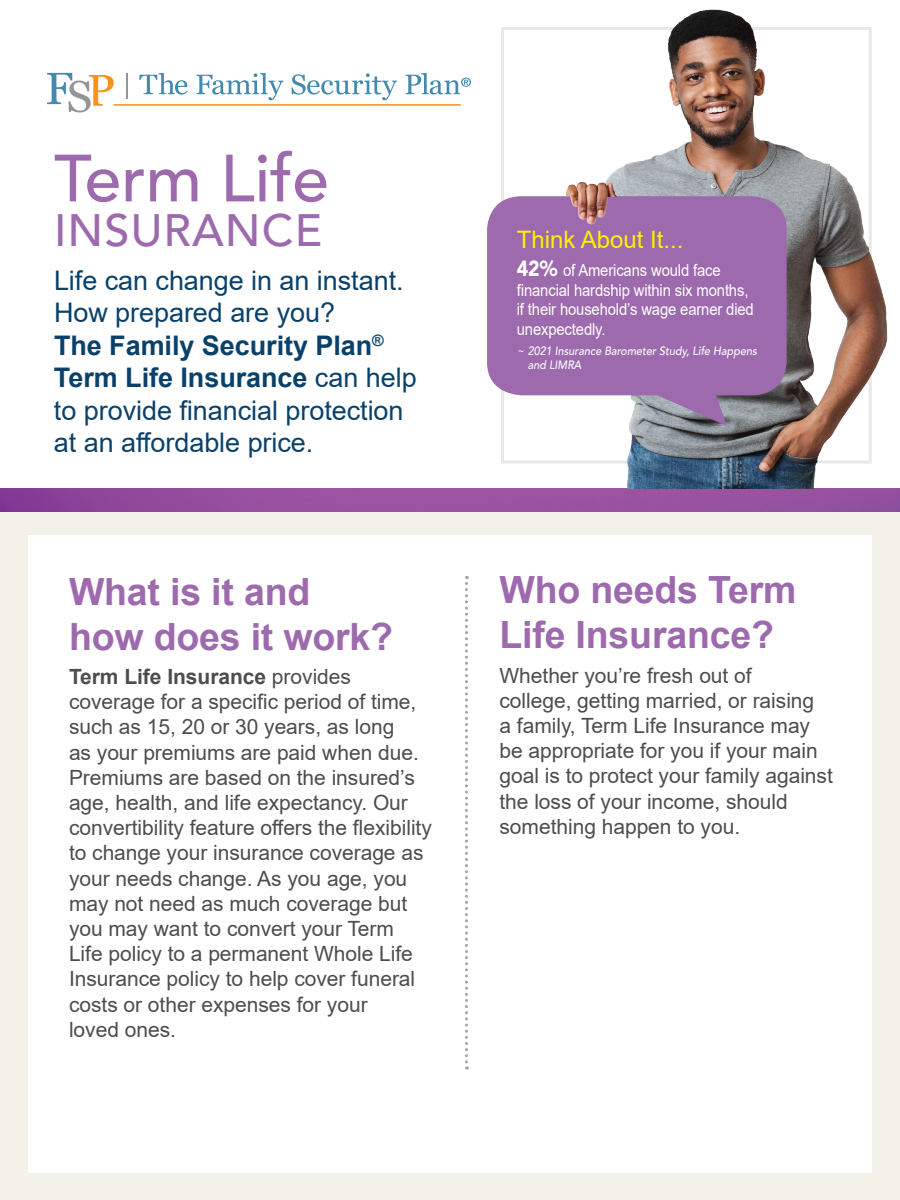
<style>
.page{position:relative;width:900px;height:1200px;background:#fff}
.page>*{position:absolute;margin:0;border:0;box-sizing:border-box;transform-origin:0 0}
.t1{font:500 66px "Avenir LT Std";color:#9d6aad}
.t2{font:500 45px "Avenir LT Std";letter-spacing:.025em;color:#9d6aad}
.t3{font:700 37.5px/45px "Arial";letter-spacing:-.005em;color:#9d6aad}
.t4{font:27px/32.4px "Arial";color:#0a416a}
.t5{font:24px "Arial";color:#fff101}
.t6{font:21px/25.2px "Arial";color:#4d4d4f}
.t7{font:16.5px/19.8px "Arial";letter-spacing:-.01em;color:#fff;scale:.9 1}
.t8{font:italic 500 12px/13.5px "Avenir LT Std";color:#fff;scale:.9 1}
.s1{font-weight:700}
.s2{font-family:"Avenir LT Std";font-weight:900;font-size:21.75px}
.s3{font-weight:400;font-size:12.9px}
</style>
<div class="page">
<div style="left:0;top:511px;width:900px;height:689px;background:#f2f2e9"></div>
<hr style="left:126px;top:73px;width:2px;height:26px;background:#939598">
<svg style="left:139px;top:73px;width:49px;height:22px"></svg>
<svg style="left:196px;top:73px;width:88px;height:27px"></svg>
<svg style="left:292px;top:73px;width:105px;height:27px"></svg>
<svg style="left:405px;top:73px;width:66px;height:22px"></svg>
<hr style="left:114px;top:104px;width:347px;height:2px;background:#f7931d">
<svg style="left:47px;top:73px;width:67px;height:39px"></svg>
<div style="left:28px;top:535px;width:844px;height:637px;background:#fff"></div>
<img style="left:0;top:489px;width:900px;height:22px">
<img style="left:526px;top:9px;width:374px;height:480px">
<svg style="left:487px;top:196px;width:300px;height:230px;background:#a277b1"></svg>
<img style="left:562px;top:180px;width:57px;height:45px">
<svg style="left:465px;top:576px;width:3px;height:493px"></svg>
<h1 class="t1" style="left:54px;top:140px;width:277px">Term Life</h1>
<h2 class="t2" style="left:54px;top:205px;width:270px">INSURANCE</h2>
<p class="t4" style="left:54px;top:264px;width:364px">Life can change in an instant.<br>How prepared are you?<br><span class="s1">The Family Security Plan</span><sup>®<br></sup><span class="s1">Term Life Insurance</span> can help to provide financial protection at an affordable price.</p>
<h3 class="t3" style="left:69px;top:570px;width:326px">What is it and how does it work?</h3>
<p class="t6" style="left:69px;top:664px;width:364px"><span class="s1">Term Life Insurance</span> provides coverage for a specific period of time, such as 15, 20 or 30 years, as long<br>as your premiums are paid when due.<br>Premiums are based on the insured’s age, health, and life expectancy. Our convertibility feature offers the flexibility to change your insurance coverage as your needs change. As you age, you may not need as much coverage but you may want to convert your Term Life policy to a permanent Whole Life Insurance policy to help cover funeral costs or other expenses for your<br>loved ones.</p>
<p class="t5" style="left:517px;top:223px;width:168px">Think About It...</p>
<p class="t7" style="left:517px;top:260px;width:265px"><span class="s2">42%</span> of Americans would face financial hardship within six months, if their household’s wage earner died unexpectedly.</p>
<p class="t8" style="left:528px;top:345px;width:256px;text-indent:-11px"><span class="s3">~</span> 2021 Insurance Barometer Study, Life Happens and LIMRA</p>
<h3 class="t3" style="left:500px;top:568px;width:298px">Who needs Term<br>Life Insurance?</h3>
<p class="t6" style="left:499px;top:662px;width:335px">Whether you’re fresh out of<br>college, getting married, or raising<br>a family, Term Life Insurance may be appropriate for you if your main goal is to protect your family against the loss of your income, should something happen to you.</p>
</div>
